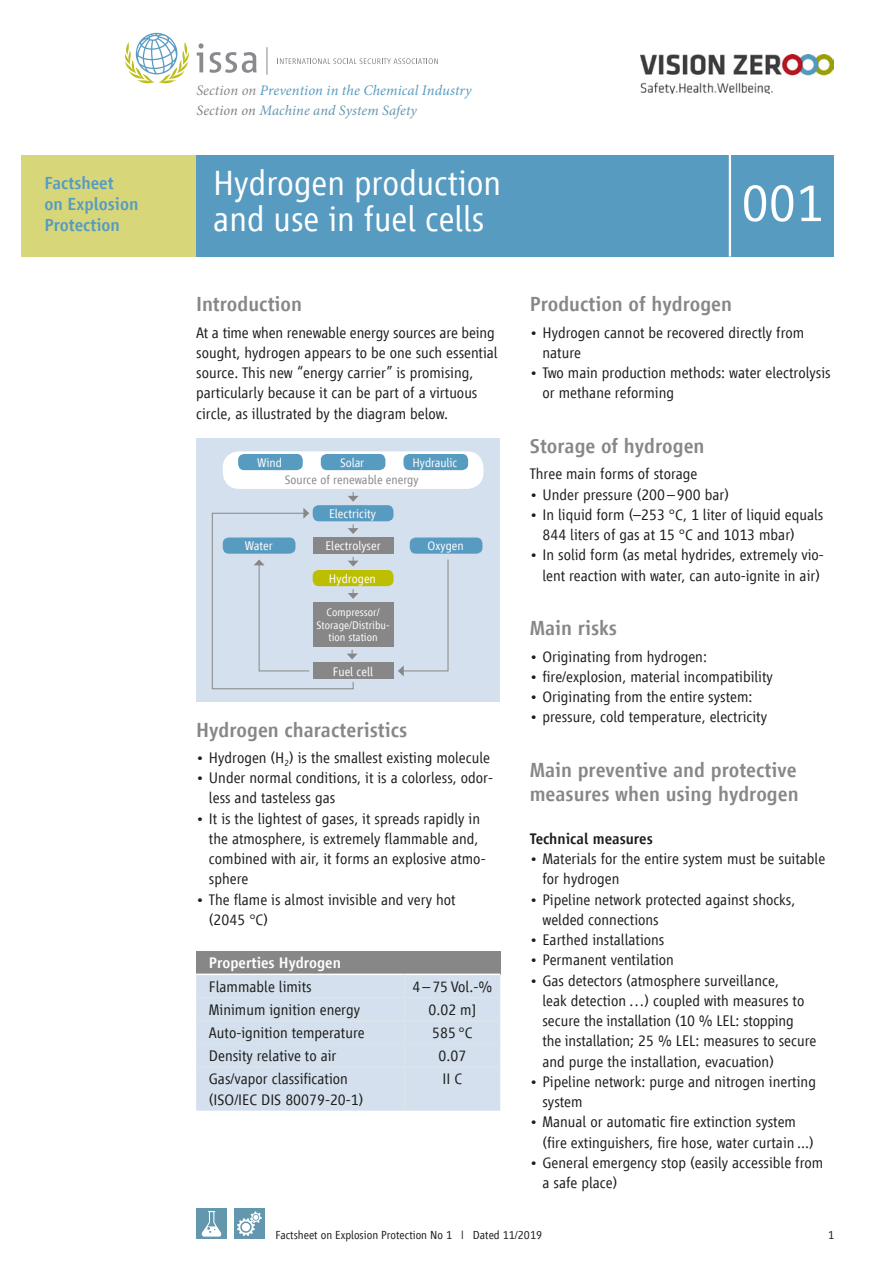
<style>
.page{position:relative;width:893px;height:1263px;background:#fff}
.page>*{position:absolute;margin:0;border:0;box-sizing:border-box;transform-origin:0 0}
.Headline{font:300 54px "Vialog LT";color:#fff}
.Headline-2{font:300 36px/36px "Vialog LT";color:#fff}
.Subline_1{font:500 21px/24px "Vialog LT";color:#878787}
.Subline_1-2{font:500 18px/21px "Vialog LT";color:#589bc1}
.Fließtext{font:300 15.75px/20.2px "Vialog LT";color:#1d1d1b}
.Fließtext-2{font:500 15.75px "Vialog LT";color:#fff}
.Subline_2{font:500 15.75px "Vialog LT";color:#1d1d1b}
.t1{font:italic 14.55px "Minion Pro";letter-spacing:.005em;color:#599bc1}
.t2{font:italic 14.4px "Minion Pro";letter-spacing:.005em;color:#6397ad}
.t3{font:300 12.9px "Vialog LT";color:#fff}
.t4{font:300 12.9px "Vialog LT";color:#878787}
.t5{font:300 12px "Vialog LT";color:#1d1d1b}
.t6{font:300 11.4px/12.8px "Vialog LT";color:#fff;text-align:center}
.s1{color:#89898e}
.s2{color:#808387}
.s3{font-family:"Frutiger"}
</style>
<div class="page">
<div style="left:196px;top:155px;width:637px;height:101px;background:#589bc1"></div>
<div style="left:21px;top:155px;width:175px;height:101px;background:#d7d77a"></div>
<div style="left:196px;top:1208px;width:31px;height:31px;background:#6397ad"></div>
<svg style="left:201px;top:1211px;width:20px;height:26px"></svg>
<svg style="left:234px;top:1208px;width:31px;height:31px"></svg>
<div style="left:196px;top:951px;width:304px;height:23px;background:#878787"></div>
<hr style="left:196px;top:973px;width:209px;height:2px;background:#fff">
<hr style="left:405px;top:973px;width:95px;height:2px;background:#fff">
<div style="left:196px;top:974px;width:304px;height:137px;background:#d4e0ed"></div>
<hr style="left:196px;top:1066px;width:209px;height:2px;background:#dae4e9">
<hr style="left:405px;top:1066px;width:95px;height:2px;background:#dae4e9">
<hr style="left:404px;top:1068px;width:1px;height:43px;background:#dae4e9">
<img style="left:641px;top:54px;width:192px;height:40px">
<div style="left:196px;top:439px;width:304px;height:263px;background:#d4e0ed"></div>
<svg style="left:398px;top:559px;width:51px;height:117px"></svg>
<div style="left:410px;top:537px;width:72px;height:17px;background:#589bc1;border-radius:6px"></div>
<div style="left:223px;top:451px;width:260px;height:38px;background:#fff;border-radius:17px"></div>
<div style="left:238px;top:454px;width:65px;height:16px;background:#589bc1;border-radius:6px"></div>
<div style="left:403px;top:454px;width:65px;height:16px;background:#589bc1;border-radius:6px"></div>
<div style="left:321px;top:454px;width:64px;height:16px;background:#589bc1;border-radius:6px"></div>
<div style="left:313px;top:505px;width:80px;height:16px;background:#589bc1;border-radius:6px"></div>
<div style="left:313px;top:570px;width:80px;height:16px;background:#bcbe00;border-radius:6px"></div>
<div style="left:313px;top:537px;width:80px;height:17px;background:#878787"></div>
<div style="left:313px;top:602px;width:80px;height:45px;background:#878787"></div>
<div style="left:313px;top:663px;width:80px;height:16px;background:#878787"></div>
<svg style="left:212px;top:508px;width:147px;height:181px"></svg>
<svg style="left:348px;top:492px;width:11px;height:10px"></svg>
<hr style="left:729px;top:153px;width:2px;height:104px;background:#fff">
<svg style="left:125px;top:33px;width:64px;height:50px"></svg>
<svg style="left:197px;top:43px;width:60px;height:30px"></svg>
<svg style="left:279px;top:58px;width:159px;height:6px"></svg>
<svg style="left:267px;top:47px;width:1px;height:28px"></svg>
<p class="Subline_1-2" style="left:44px;top:173px;width:96px">Factsheet<br>on Explosion<br>Protection</p>
<p class="t1" style="left:196px;top:81px;width:277px"><span class="s1">Section on</span> Prevention in the Chemical Industry</p>
<p class="t2" style="left:197px;top:100px;width:222px"><span class="s2">Section on</span> Machine and System Safety</p>
<p class="Headline-2" style="left:213px;top:165px;width:290px">Hydrogen production and use in fuel cells</p>
<p class="Subline_1" style="left:196px;top:292px;width:107px">Introduction</p>
<p class="Fließtext" style="left:196px;top:322px;width:303px">At a time when renewable energy sources are being sought, hydrogen appears to be one such essential source. This new “energy carrier” is promising, particularly because it can be part of a virtuous circle, as illustrated by the diagram below.</p>
<p class="t3" style="left:257px;top:455px;width:26px">Wind</p>
<p class="t3" style="left:340px;top:455px;width:26px">Solar</p>
<p class="t3" style="left:413px;top:455px;width:46px">Hydraulic</p>
<p class="t3" style="left:329px;top:506px;width:48px">Electricity</p>
<p class="t4" style="left:285px;top:473px;width:135px">Source of renewable energy</p>
<p class="t3" style="left:245px;top:539px;width:30px">Water</p>
<p class="t3" style="left:325px;top:539px;width:57px">Electrolyser</p>
<p class="t3" style="left:329px;top:571px;width:48px">Hydrogen</p>
<p class="t6" style="left:316px;top:606px;width:75px">Compressor/<br>Storage/Distribu&shy;tion station</p>
<p class="t3" style="left:333px;top:664px;width:42px">Fuel cell</p>
<p class="t3" style="left:428px;top:539px;width:38px">Oxygen</p>
<p class="Subline_1" style="left:196px;top:718px;width:213px">Hydrogen characteristics</p>
<p class="Fließtext" style="left:196px;top:747px;width:295px">• Hydrogen (H<sub>2</sub>) is the smallest existing molecule</p>
<p class="Fließtext" style="left:209px;top:768px;width:286px;text-indent:-13px">• Under normal conditions, it is a colorless, odor&shy;less and tasteless gas</p>
<p class="Fließtext" style="left:209px;top:808px;width:278px;text-indent:-13px">• It is the lightest of gases, it spreads rapidly in the atmosphere, is extremely flammable and, combined with air, it forms an explosive atmo&shy;sphere</p>
<p class="Fließtext" style="left:209px;top:889px;width:248px;text-indent:-13px">• The flame is almost invisible and very hot (2045 °C)</p>
<p class="Fließtext-2" style="left:209px;top:954px;width:133px">Properties Hydrogen</p>
<p class="Fließtext" style="left:209px;top:976px;width:104px">Flammable limits</p>
<p class="Fließtext" style="left:413px;top:976px;width:81px">4–75 Vol.-%</p>
<p class="Fließtext" style="left:209px;top:999px;width:153px">Minimum ignition energy</p>
<p class="Fließtext" style="left:429px;top:999px;width:49px">0.02 mJ</p>
<p class="Fließtext" style="left:209px;top:1022px;width:157px">Auto-ignition temperature</p>
<p class="Fließtext" style="left:432px;top:1022px;width:42px">585 °C</p>
<p class="Fließtext" style="left:209px;top:1046px;width:129px">Density relative to air</p>
<p class="Fließtext" style="left:438px;top:1046px;width:29px">0.07</p>
<p class="Fließtext" style="left:209px;top:1069px;width:156px">Gas/vapor classification (ISO/IEC DIS 80079-20-1)</p>
<p class="Fließtext" style="left:443px;top:1069px;width:21px">II C</p>
<p class="Headline" style="left:741px;top:173px;width:83px">001</p>
<p class="Subline_1" style="left:530px;top:292px;width:204px">Production of hydrogen</p>
<p class="Fließtext" style="left:542px;top:322px;width:263px;text-indent:-13px">• Hydrogen cannot be recovered directly from nature</p>
<p class="Fließtext" style="left:542px;top:363px;width:290px;text-indent:-13px">• Two main production methods: water electrolysis or methane reforming</p>
<p class="Subline_1" style="left:530px;top:434px;width:176px">Storage of hydrogen</p>
<p class="Fließtext" style="left:530px;top:464px;width:169px">Three main forms of storage</p>
<p class="Fließtext" style="left:530px;top:484px;width:201px">• Under pressure (200–900 bar)</p>
<p class="Fließtext" style="left:542px;top:504px;width:282px;text-indent:-13px">• In liquid form (–253 °C, 1 liter of liquid equals<br>844 liters of gas at 15 °C and 1013 mbar)</p>
<p class="Fließtext" style="left:530px;top:545px;width:296px;text-align:center">• In solid form (as metal hydrides, extremely vio&shy;lent reaction with water, can auto-ignite in air)</p>
<p class="Subline_1" style="left:530px;top:616px;width:89px">Main risks</p>
<p class="Fließtext" style="left:530px;top:646px;width:179px">• Originating from hydrogen:</p>
<p class="Fließtext" style="left:530px;top:666px;width:245px">• fire/explosion, material incompatibility</p>
<p class="Fließtext" style="left:530px;top:687px;width:224px">• Originating from the entire system:</p>
<p class="Fließtext" style="left:530px;top:707px;width:239px">• pressure, cold temperature, electricity</p>
<p class="Subline_1" style="left:530px;top:758px;width:270px">Main preventive and protective measures when using hydrogen</p>
<p class="Subline_2" style="left:530px;top:830px;width:125px">Technical measures</p>
<p class="Fließtext" style="left:542px;top:849px;width:284px;text-indent:-13px">• Materials for the entire system must be suitable for hydrogen</p>
<p class="Fließtext" style="left:542px;top:889px;width:254px;text-indent:-13px">• Pipeline network protected against shocks, welded connections</p>
<p class="Fließtext" style="left:530px;top:930px;width:136px">• Earthed installations</p>
<p class="Fließtext" style="left:530px;top:950px;width:146px">• Permanent ventilation</p>
<p class="Fließtext" style="left:542px;top:970px;width:275px;text-indent:-13px">• Gas detectors (atmosphere surveillance,<br>leak detection …) coupled with measures to secure the installation (10 % LEL: stopping the installation; 25 % LEL: measures to secure and purge the installation, evacuation)</p>
<p class="Fließtext" style="left:542px;top:1071px;width:275px;text-indent:-13px">• Pipeline network: purge and nitrogen inerting system</p>
<p class="Fließtext" style="left:542px;top:1112px;width:273px;text-indent:-13px">• Manual or automatic fire extinction system (fire extinguishers, fire hose, water curtain ...)</p>
<p class="Fließtext" style="left:542px;top:1152px;width:282px;text-indent:-13px">• General emergency stop (easily accessible from a safe place)</p>
<p class="t5" style="left:275px;top:1228px;width:268px">Factsheet on Explosion Protection No 1 <span class="s3">I</span> Dated 11/2019</p>
<p class="t5" style="left:828px;top:1228px;width:8px">1</p>
</div>
